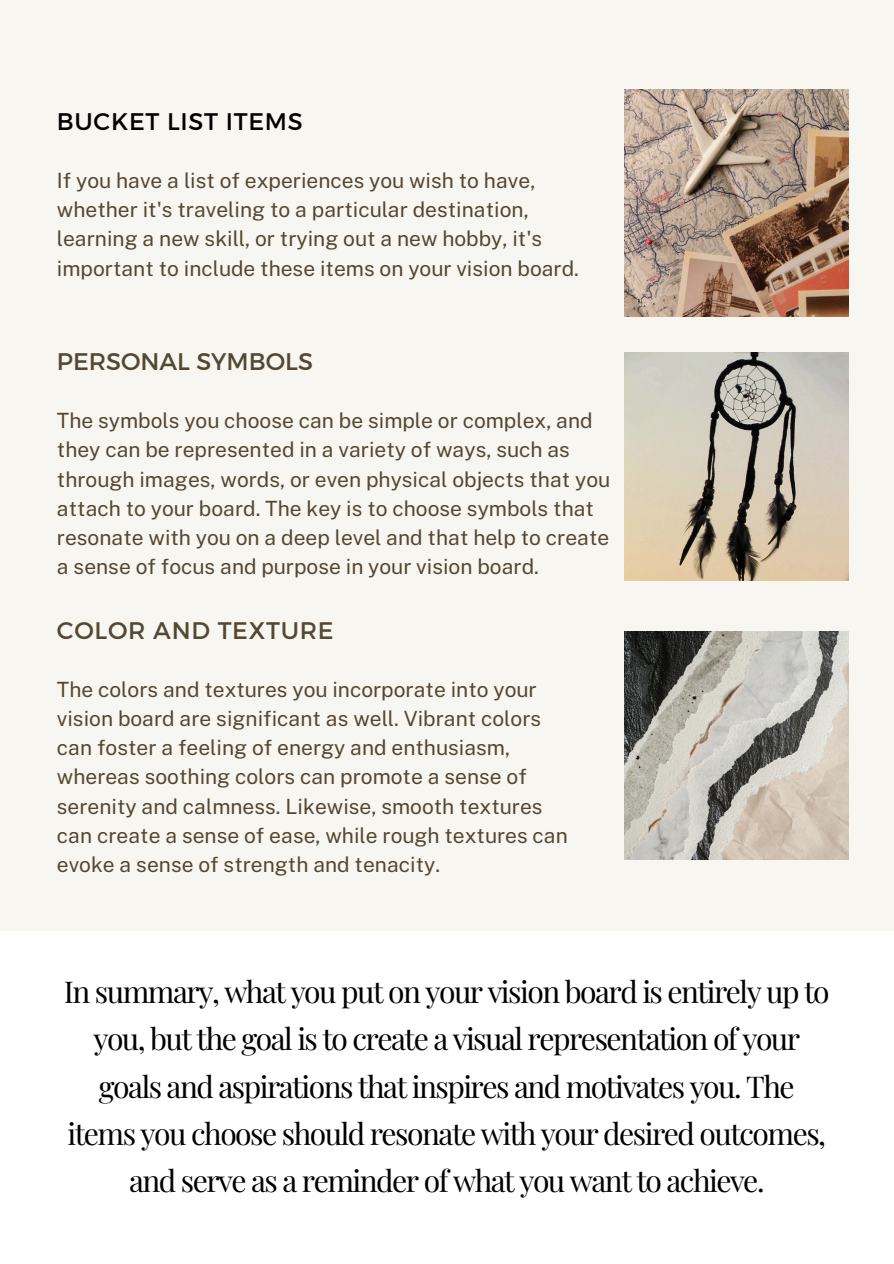
<style>
.page{position:relative;width:894px;height:1264px;background:#fff}
.page>*{position:absolute;margin:0;border:0;box-sizing:border-box;transform-origin:0 0}
.t1{font:30px/47.2px "Playfair Display";letter-spacing:-.05em;color:#000;text-align:center}
.t2{font:24px "Montserrat";letter-spacing:.03em;color:#000}
.t3{font:24px "Montserrat";color:#544733}
.t4{font:24px "Montserrat";letter-spacing:.03em;color:#544733}
.t5{font:21px/29.2px "Public Sans";color:#544733}
</style>
<div class="page">
<div style="left:0;top:0;width:893px;height:1263px;background:#f8f6f1"></div>
<div style="left:0;top:931px;width:893px;height:332px;background:#fff"></div>
<img style="left:624px;top:89px;width:224px;height:228px">
<img style="left:624px;top:353px;width:224px;height:227px">
<img style="left:624px;top:631px;width:224px;height:228px">
<p class="t2" style="left:57px;top:106px;width:247px">BUCKET LIST ITEMS</p>
<p class="t5" style="left:57px;top:164px;width:523px">If you have a list of experiences you wish to have, whether it's traveling to a particular destination, learning a new skill, or trying out a new hobby, it's important to include these items on your vision board.</p>
<p class="t3" style="left:57px;top:347px;width:257px">PERSONAL SYMBOLS</p>
<p class="t5" style="left:57px;top:404px;width:554px">The symbols you choose can be simple or complex, and they can be represented in a variety of ways, such as through images, words, or even physical objects that you attach to your board. The key is to choose symbols that resonate with you on a deep level and that help to create a sense of focus and purpose in your vision board.</p>
<p class="t4" style="left:57px;top:615px;width:278px">COLOR AND TEXTURE</p>
<p class="t5" style="left:57px;top:673px;width:512px">The colors and textures you incorporate into your vision board are significant as well. Vibrant colors can foster a feeling of energy and enthusiasm, whereas soothing colors can promote a sense of serenity and calmness. Likewise, smooth textures can create a sense of ease, while rough textures can evoke a sense of strength and tenacity.</p>
<p class="t1" style="left:64px;top:965px;width:767px">In summary, what you put on your vision board is entirely up to you, but the goal is to create a visual representation of your goals and aspirations that inspires and motivates you. The items you choose should resonate with your desired outcomes, and serve as a reminder of what you want to achieve.</p>
</div>
